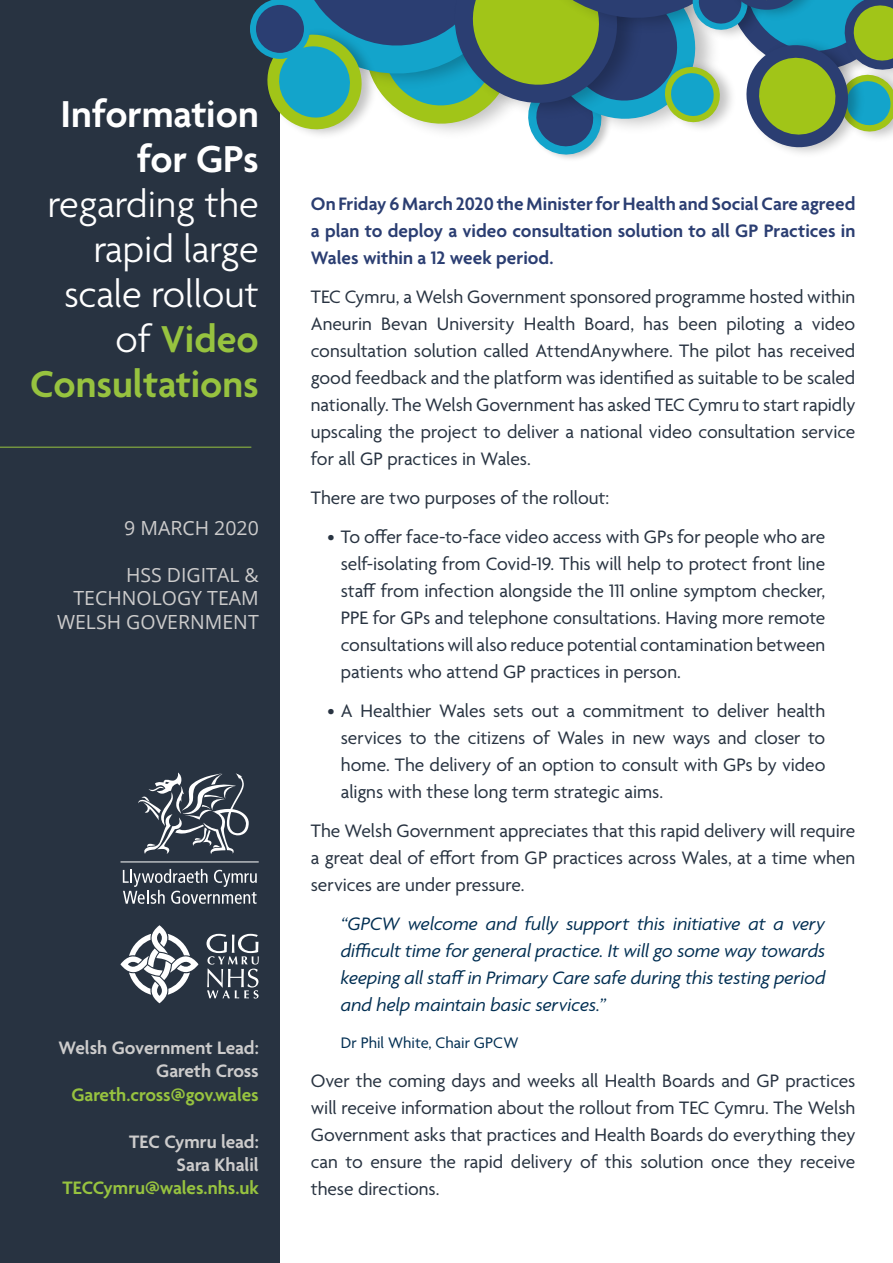
<style>
.page{position:relative;width:893px;height:1263px;background:#fff}
.page>*{position:absolute;margin:0;border:0;box-sizing:border-box;transform-origin:0 0}
.t1{font:300 40.5px/45px "Agenda";color:#fff;text-align:right}
.t2{font:600 40.5px/45px "Agenda";color:#fff;text-align:right}
.t3{font:19.5px/27px "Agenda";letter-spacing:-.005em;color:#283341;text-align:justify}
.t4{font:italic 19.5px/27px "Agenda";letter-spacing:-.005em;color:#002e52;text-align:justify}
.t5{font:600 19.5px/27px "Agenda";color:#2b3e72;text-align:justify}
.t6{font:600 19.5px/23.4px "Agenda";color:#cdcccc;text-align:right}
.t7{font:19.5px/23.4px "Open Sans";color:#cdcccc;text-align:right}
.t8{font:600 19.5px "Agenda";color:#97c33f}
.t9{font:16.5px "Agenda";color:#002e52}
.s1{font-weight:600;color:#97c33f}
</style>
<div class="page">
<div style="left:0;top:0;width:280px;height:1263px;background:#283341"></div>
<hr style="left:0;top:447px;width:251px;height:1px;background:#97c33f">
<svg style="left:120px;top:925px;width:78px;height:78px"></svg>
<svg style="left:206px;top:934px;width:53px;height:64px"></svg>
<svg style="left:138px;top:772px;width:111px;height:82px"></svg>
<svg style="left:123px;top:869px;width:134px;height:35px"></svg>
<hr style="left:120px;top:861px;width:139px;height:1px;background:#fff">
<svg style="left:250px;top:0;width:643px;height:159px"></svg>
<h1 class="t2" style="left:61px;top:94px;width:200px">Information for GPs</h1>
<h1 class="t1" style="left:30px;top:184px;width:230px">regarding the rapid large scale rollout of <span class="s1">Video<br>Consultations</span></h1>
<p class="t7" style="left:124px;top:516px;width:136px">9 MARCH 2020</p>
<p class="t7" style="left:57px;top:563px;width:203px">HSS DIGITAL &amp;<br>TECHNOLOGY TEAM<br>WELSH GOVERNMENT</p>
<p class="t6" style="left:58px;top:1037px;width:202px">Welsh Government Lead:<br>Gareth Cross</p>
<p class="t8" style="left:71px;top:1084px;width:189px">Gareth.cross@gov.wales</p>
<p class="t6" style="left:129px;top:1131px;width:131px">TEC Cymru lead:<br>Sara Khalil</p>
<p class="t8" style="left:63px;top:1178px;width:198px">TECCymru@wales.nhs.uk</p>
<p class="t5" style="left:311px;top:191px;width:546px">On Friday 6 March 2020 the Minister for Health and Social Care agreed a plan to deploy a video consultation solution to all GP Practices in Wales within a 12 week period.</p>
<p class="t3" style="left:311px;top:284px;width:546px">TEC Cymru, a Welsh Government sponsored programme hosted within Aneurin Bevan University Health Board, has been piloting a video consultation solution called AttendAnywhere. The pilot has received good feedback and the platform was identified as suitable to be scaled nationally. The Welsh Government has asked TEC Cymru to start rapidly upscaling the project to deliver a national video consultation service for all GP practices in Wales.</p>
<p class="t3" style="left:311px;top:485px;width:300px">There are two purposes of the rollout:</p>
<p class="t3" style="left:341px;top:524px;width:486px;text-indent:-13px">• To offer face-to-face video access with GPs for people who are self-isolating from Covid-19. This will help to protect front line staff from infection alongside the 111 online symptom checker, PPE for GPs and telephone consultations. Having more remote consultations will also reduce potential contamination between patients who attend GP practices in person.</p>
<p class="t3" style="left:341px;top:698px;width:486px;text-indent:-13px">• A Healthier Wales sets out a commitment to deliver health services to the citizens of Wales in new ways and closer to home. The delivery of an option to consult with GPs by video aligns with these long term strategic aims.</p>
<p class="t3" style="left:311px;top:818px;width:546px">The Welsh Government appreciates that this rapid delivery will require a great deal of effort from GP practices across Wales, at a time when services are under pressure.</p>
<p class="t4" style="left:341px;top:910px;width:486px">“GPCW welcome and fully support this initiative at a very difficult time for general practice. It will go some way towards keeping all staff in Primary Care safe during this testing period and help maintain basic services.”</p>
<p class="t9" style="left:341px;top:1034px;width:179px">Dr Phil White, Chair GPCW</p>
<p class="t3" style="left:311px;top:1069px;width:546px">Over the coming days and weeks all Health Boards and GP practices will receive information about the rollout from TEC Cymru. The Welsh Government asks that practices and Health Boards do everything they can to ensure the rapid delivery of this solution once they receive these directions.</p>
</div>
